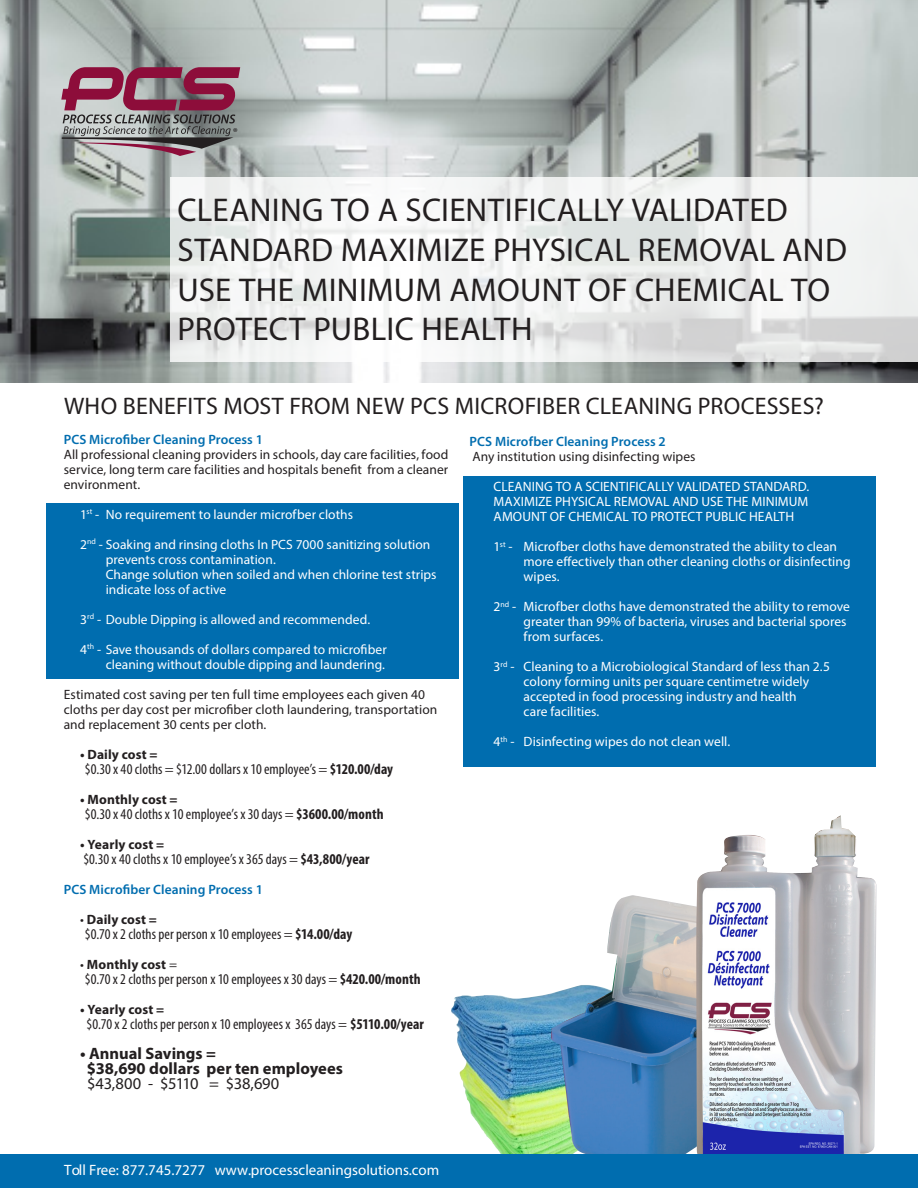
<style>
.page{position:relative;width:918px;height:1188px;background:#fff}
.page>*{position:absolute;margin:0;border:0;box-sizing:border-box;transform-origin:0 0}
.t1{font:33px/39.6px "Myriad Pro";letter-spacing:.01em;color:#231f20}
.t2{font:24px "Myriad Pro";letter-spacing:.015em;color:#231f20}
.t3{font:700 16.5px "Myriad Pro";color:#231f20}
.t4{font:16.5px "Myriad Pro";letter-spacing:-.015em;color:#231f20}
.t5{font:condensed 15px "Myriad Pro";color:#231f20}
.t6{font:15px "Myriad Pro";color:#fff}
.t7{font:13.5px/15px "Myriad Pro";letter-spacing:.005em;color:#fff}
.t8{font:13.5px/15px "Myriad Pro";letter-spacing:.005em;color:#231f20;text-align:justify}
.t9{font:600 13.5px "Myriad Pro";letter-spacing:.005em;color:#006daf}
.t10{font:700 13.5px "Myriad Pro";letter-spacing:.01em;color:#231f20}
.t11{font:italic 11.55px "Myriad Pro";color:#231f20}
.s1{font-weight:700}
.s2{font-weight:400}
</style>
<div class="page">
<img style="left:451px;top:985px;width:219px;height:170px">
<img style="left:551px;top:898px;width:71px;height:257px">
<img style="left:695px;top:835px;width:182px;height:320px">
<img style="left:814px;top:815px;width:42px;height:42px">
<div style="left:47px;top:503px;width:412px;height:176px;background:#006daf"></div>
<div style="left:0;top:1155px;width:918px;height:33px;background:#006daf"></div>
<div style="left:463px;top:476px;width:413px;height:291px;background:#006daf"></div>
<img style="left:0;top:0;width:918px;height:383px">
<svg style="left:170px;top:177px;width:748px;height:185px;fill:#f0f2f1"></svg>
<svg style="left:61px;top:67px;width:179px;height:89px;background:#926f7c"></svg>
<p class="t11" style="left:232px;top:125px;width:6px">®</p>
<p class="t1" style="left:178px;top:190px;width:671px">CLEANING TO A SCIENTIFICALLY VALIDATED STANDARD MAXIMIZE PHYSICAL REMOVAL AND USE THE MINIMUM AMOUNT OF CHEMICAL TO PROTECT PUBLIC HEALTH</p>
<p class="t2" style="left:64px;top:391px;width:761px">WHO BENEFITS MOST FROM NEW PCS MICROFIBER CLEANING PROCESSES?</p>
<p class="t9" style="left:470px;top:433px;width:198px">PCS Microfber Cleaning Process 2</p>
<p class="t8" style="left:472px;top:449px;width:225px">Any institution using disinfecting wipes</p>
<p class="t7" style="left:494px;top:479px;width:317px">CLEANING TO A SCIENTIFICALLY VALIDATED STANDARD.</p>
<p class="t7" style="left:494px;top:494px;width:316px">MAXIMIZE PHYSICAL REMOVAL AND USE THE MINIMUM</p>
<p class="t7" style="left:494px;top:509px;width:302px">AMOUNT OF CHEMICAL TO PROTECT PUBLIC HEALTH</p>
<p class="t7" style="left:494px;top:539px;width:345px">1<sup>st</sup> - Microfber cloths have demonstrated the ability to clean</p>
<p class="t7" style="left:524px;top:554px;width:328px">more effectively than other cleaning cloths or disinfecting</p>
<p class="t7" style="left:524px;top:569px;width:38px">wipes.</p>
<p class="t7" style="left:494px;top:599px;width:358px">2<sup>nd</sup> - Microfber cloths have demonstrated the ability to remove</p>
<p class="t7" style="left:524px;top:614px;width:325px">greater than 99% of bacteria, viruses and bacterial spores from surfaces.</p>
<p class="t7" style="left:494px;top:659px;width:338px">3<sup>rd</sup> - Cleaning to a Microbiological Standard of less than 2.5</p>
<p class="t7" style="left:524px;top:674px;width:287px">colony forming units per square centimetre widely accepted in food processing industry and health</p>
<p class="t7" style="left:524px;top:704px;width:77px">care facilities.</p>
<p class="t7" style="left:494px;top:734px;width:238px">4<sup>th</sup> - Disinfecting wipes do not clean well.</p>
<p class="t9" style="left:64px;top:430px;width:201px">PCS Microfiber Cleaning Process 1</p>
<p class="t8" style="left:64px;top:446px;width:386px">All professional cleaning providers in schools, day care facilities, food service, long term care facilities and hospitals benefit from a cleaner environment.</p>
<p class="t7" style="left:80px;top:506px;width:274px">1<sup>st</sup> - No requirement to launder microfber cloths</p>
<p class="t7" style="left:80px;top:536px;width:352px">2<sup>nd</sup> - Soaking and rinsing cloths In PCS 7000 sanitizing solution</p>
<p class="t7" style="left:106px;top:551px;width:172px">prevents cross contamination.</p>
<p class="t7" style="left:106px;top:566px;width:332px">Change solution when soiled and when chlorine test strips indicate loss of active</p>
<p class="t7" style="left:80px;top:611px;width:291px">3<sup>rd</sup> - Double Dipping is allowed and recommended.</p>
<p class="t7" style="left:80px;top:641px;width:308px">4<sup>th</sup> - Save thousands of dollars compared to microfiber</p>
<p class="t7" style="left:106px;top:656px;width:281px">cleaning without double dipping and laundering.</p>
<p class="t8" style="left:64px;top:686px;width:375px;text-align:left">Estimated cost saving per ten full time employees each given 40 cloths per day cost per microfiber cloth laundering, transportation and replacement 30 cents per cloth.</p>
<p class="t10" style="left:80px;top:745px;width:79px">• Daily cost =</p>
<p class="t5" style="left:85px;top:760px;width:310px">$0.30 x 40 cloths = $12.00 dollars x 10 employee’s = <span class="s1">$120.00/day</span></p>
<p class="t10" style="left:80px;top:790px;width:99px">• Monthly cost =</p>
<p class="t5" style="left:85px;top:805px;width:300px">$0.30 x 40 cloths x 10 employee’s x 30 days = <span class="s1">$3600.00/month</span></p>
<p class="t10" style="left:80px;top:835px;width:85px">• Yearly cost =</p>
<p class="t5" style="left:83px;top:850px;width:288px">$0.30 x 40 cloths x 10 employee’s x 365 days = <span class="s1">$43,800/year</span></p>
<p class="t9" style="left:64px;top:880px;width:201px">PCS Microfiber Cleaning Process 1</p>
<p class="t10" style="left:80px;top:910px;width:78px"><span class="s2">•</span> Daily cost =</p>
<p class="t5" style="left:85px;top:925px;width:269px">$0.70 x 2 cloths per person x 10 employees = <span class="s1">$14.00/day</span></p>
<p class="t10" style="left:80px;top:955px;width:98px"><span class="s2">•</span> Monthly cost <span class="s2">=</span></p>
<p class="t5" style="left:85px;top:970px;width:337px">$0.70 x 2 cloths per person x 10 employees x 30 days = <span class="s1">$420.00/month</span></p>
<p class="t10" style="left:80px;top:1000px;width:85px">• Yearly cost =</p>
<p class="t5" style="left:87px;top:1015px;width:339px">$0.70 x 2 cloths per person x 10 employees x 365 days = <span class="s1">$5110.00/year</span></p>
<p class="t3" style="left:80px;top:1042px;width:137px">• Annual Savings =</p>
<p class="t3" style="left:87px;top:1057px;width:258px">$38,690 dollars per ten employees</p>
<p class="t4" style="left:87px;top:1073px;width:193px">$43,800 - $5110 = $38,690</p>
<p class="t6" style="left:64px;top:1160px;width:377px">Toll Free: 877.745.7277 www.processcleaningsolutions.com</p>
</div>
